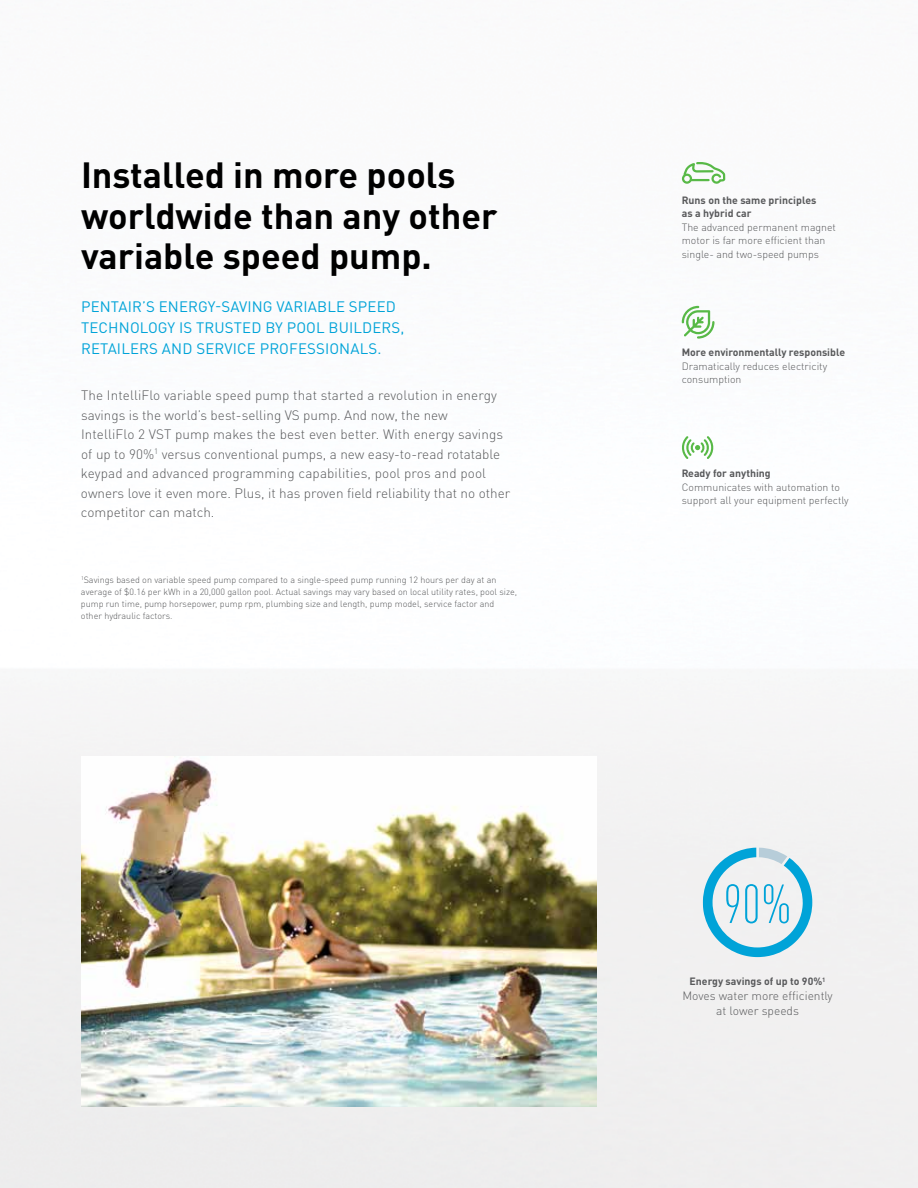
<style>
.page{position:relative;width:918px;height:1188px;background:#fff}
.page>*{position:absolute;margin:0;border:0;box-sizing:border-box;transform-origin:0 0}
.t1{font:300 condensed 54.15px "DIN Pro";color:#00a3d8}
.t2{font:700 36px/40.5px "DIN Pro";color:#000}
.t3{font:15px/21px "DIN Pro";letter-spacing:.01em;color:#00a3d8}
.t4{font:300 13.5px/19.5px "DIN Pro";color:#58595b}
.t5{font:300 12px/15px "DIN Pro";color:#58595b;text-align:center}
.t6{font:300 10.5px/13.5px "DIN Pro";color:#58595b}
.t7{font:700 10.5px/13.5px "DIN Pro";color:#58595b}
.t8{font:300 9px/12px "DIN Pro";color:#58595b}
</style>
<div class="page">
<img style="left:0;top:178px;width:918px;height:1010px">
<svg style="left:703px;top:848px;width:109px;height:109px"></svg>
<svg style="left:682px;top:162px;width:44px;height:254px"></svg>
<svg style="left:680px;top:436px;width:35px;height:23px"></svg>
<img style="left:81px;top:756px;width:515px;height:351px">
<h2 class="t2" style="left:81px;top:150px;width:418px">Installed in more pools worldwide than any other variable speed pump.</h2>
<p class="t3" style="left:81px;top:294px;width:325px">PENTAIR’S ENERGY-SAVING VARIABLE SPEED<br>TECHNOLOGY IS TRUSTED BY POOL BUILDERS,<br>RETAILERS AND SERVICE PROFESSIONALS.</p>
<p class="t4" style="left:81px;top:384px;width:431px">The IntelliFlo variable speed pump that started a revolution in energy savings is the world’s best-selling VS pump. And now, the new<br>IntelliFlo 2 VST pump makes the best even better. With energy savings of up to 90%<sup>1</sup> versus conventional pumps, a new easy-to-read rotatable keypad and advanced programming capabilities, pool pros and pool owners love it even more. Plus, it has proven field reliability that no other competitor can match.</p>
<p class="t8" style="left:81px;top:573px;width:438px"><sup>1</sup>Savings based on variable speed pump compared to a single-speed pump running 12 hours per day at an average of $0.16 per kWh in a 20,000 gallon pool. Actual savings may vary based on local utility rates, pool size, pump run time, pump horsepower, pump rpm, plumbing size and length, pump model, service factor and other hydraulic factors.</p>
<p class="t7" style="left:682px;top:192px;width:136px">Runs on the same principles as a hybrid car</p>
<p class="t6" style="left:682px;top:219px;width:156px">The advanced permanent magnet motor is far more efficient than single- and two-speed pumps</p>
<p class="t7" style="left:682px;top:345px;width:165px">More environmentally responsible</p>
<p class="t6" style="left:682px;top:358px;width:147px">Dramatically reduces electricity consumption</p>
<p class="t7" style="left:682px;top:465px;width:91px">Ready for anything</p>
<p class="t6" style="left:682px;top:479px;width:169px">Communicates with automation to support all your equipment perfectly</p>
<h1 class="t1" style="left:723px;top:866px;width:70px">90%</h1>
<p class="t7" style="left:690px;top:974px;width:137px">Energy savings of up to 90%<sup>1</sup></p>
<p class="t5" style="left:682px;top:987px;width:152px">Moves water more efficiently at lower speeds</p>
</div>
